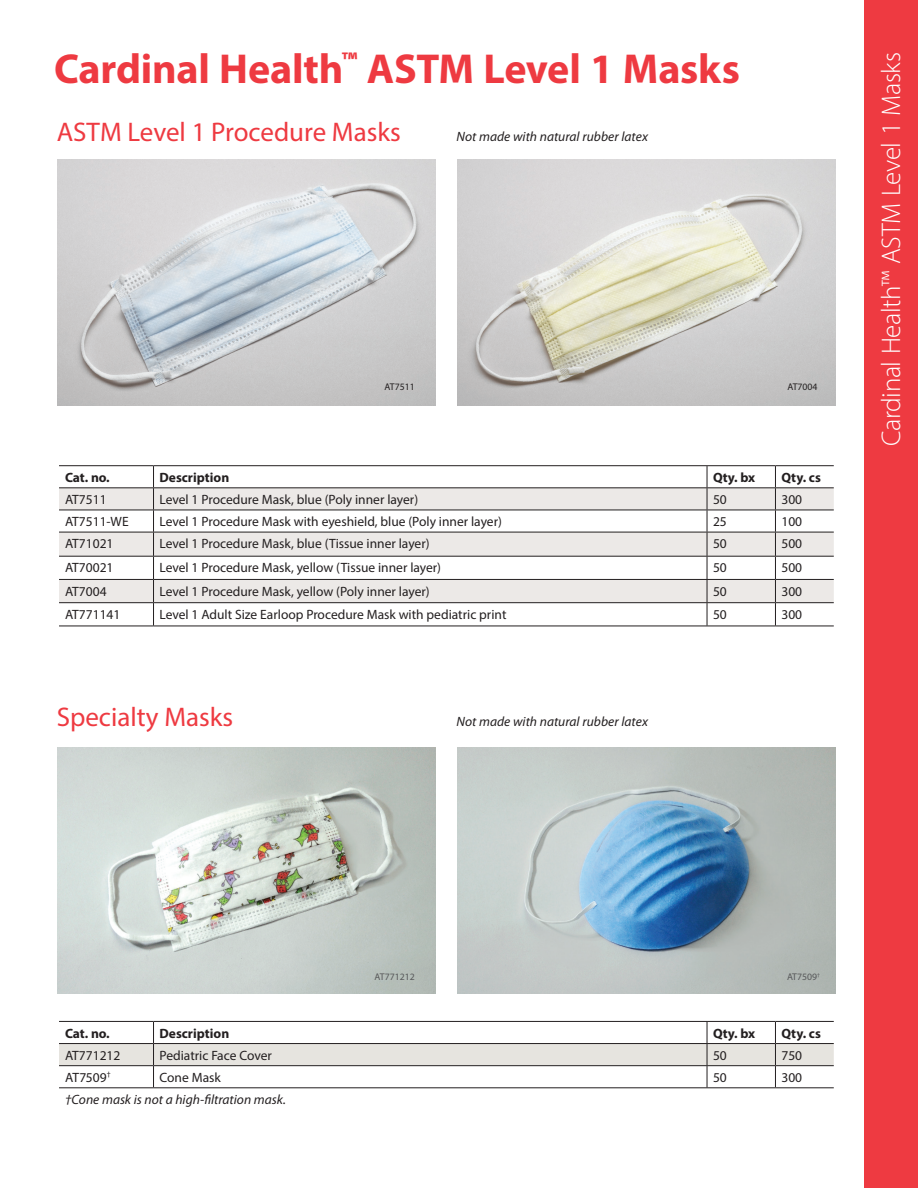
<style>
.page{position:relative;width:918px;height:1188px;background:#fff}
.page>*{position:absolute;margin:0;border:0;box-sizing:border-box;transform-origin:0 0}
.t1{font:700 42px "Myriad Pro";letter-spacing:-.005em;color:#ee3a41}
.t2{font:27px "Myriad Pro";color:#ee3a41}
.t3{font:300 27px "Myriad Pro";letter-spacing:-.015em;color:#fff}
.t4{font:13.5px "Myriad Pro";color:#231f20}
.t5{font:italic 13.5px "Myriad Pro";color:#231f20}
.t6{font:700 13.5px "Myriad Pro";color:#231f20}
.t7{font:9.75px "Myriad Pro";color:#57585a}
.t8{font:9.75px "Myriad Pro";color:#231f20}
</style>
<div class="page">
<div style="left:864px;top:0;width:54px;height:1188px;background:#ee3a41"></div>
<img style="left:457px;top:159px;width:378px;height:247px">
<hr style="left:59px;top:465px;width:95px;height:1px;background:#231f20">
<hr style="left:154px;top:465px;width:553px;height:1px;background:#231f20">
<hr style="left:707px;top:465px;width:68px;height:1px;background:#231f20">
<hr style="left:775px;top:465px;width:59px;height:1px;background:#231f20">
<svg style="left:59px;top:466px;width:775px;height:160px"></svg>
<hr style="left:59px;top:626px;width:95px;height:1px;background:#231f20">
<hr style="left:154px;top:626px;width:553px;height:1px;background:#231f20">
<hr style="left:707px;top:626px;width:68px;height:1px;background:#231f20">
<hr style="left:775px;top:626px;width:59px;height:1px;background:#231f20">
<img style="left:58px;top:159px;width:378px;height:247px">
<img style="left:58px;top:747px;width:378px;height:246px">
<img style="left:457px;top:747px;width:378px;height:246px">
<hr style="left:59px;top:1021px;width:95px;height:1px;background:#231f20">
<hr style="left:154px;top:1021px;width:553px;height:1px;background:#231f20">
<hr style="left:707px;top:1021px;width:68px;height:1px;background:#231f20">
<hr style="left:775px;top:1021px;width:59px;height:1px;background:#231f20">
<svg style="left:59px;top:1022px;width:775px;height:67px"></svg>
<hr style="left:59px;top:1087px;width:95px;height:1px;background:#231f20">
<hr style="left:154px;top:1087px;width:553px;height:1px;background:#231f20">
<hr style="left:707px;top:1087px;width:68px;height:1px;background:#231f20">
<hr style="left:775px;top:1087px;width:59px;height:1px;background:#231f20">
<h1 class="t1" style="left:54px;top:42px;width:688px">Cardinal Health<sup>™</sup> ASTM Level 1 Masks</h1>
<h2 class="t2" style="left:57px;top:115px;width:346px">ASTM Level 1 Procedure Masks</h2>
<p class="t5" style="left:457px;top:129px;width:193px">Not made with natural rubber latex</p>
<p class="t8" style="left:385px;top:380px;width:32px">AT7511</p>
<p class="t8" style="left:787px;top:380px;width:32px">AT7004</p>
<p class="t6" style="left:65px;top:468px;width:46px">Cat. no.</p>
<p class="t6" style="left:160px;top:468px;width:71px">Description</p>
<p class="t6" style="left:713px;top:468px;width:44px">Qty. bx</p>
<p class="t6" style="left:781px;top:468px;width:41px">Qty. cs</p>
<p class="t4" style="left:65px;top:491px;width:43px">AT7511</p>
<p class="t4" style="left:160px;top:491px;width:260px">Level 1 Procedure Mask, blue (Poly inner layer)</p>
<p class="t4" style="left:713px;top:491px;width:15px">50</p>
<p class="t4" style="left:781px;top:491px;width:22px">300</p>
<p class="t4" style="left:65px;top:513px;width:65px">AT7511-WE</p>
<p class="t4" style="left:160px;top:513px;width:344px">Level 1 Procedure Mask with eyeshield, blue (Poly inner layer)</p>
<p class="t4" style="left:713px;top:513px;width:15px">25</p>
<p class="t4" style="left:781px;top:513px;width:22px">100</p>
<p class="t4" style="left:65px;top:535px;width:50px">AT71021</p>
<p class="t4" style="left:160px;top:535px;width:272px">Level 1 Procedure Mask, blue (Tissue inner layer)</p>
<p class="t4" style="left:713px;top:535px;width:15px">50</p>
<p class="t4" style="left:781px;top:535px;width:22px">500</p>
<p class="t4" style="left:65px;top:559px;width:50px">AT70021</p>
<p class="t4" style="left:160px;top:559px;width:283px">Level 1 Procedure Mask, yellow (Tissue inner layer)</p>
<p class="t4" style="left:713px;top:559px;width:15px">50</p>
<p class="t4" style="left:781px;top:559px;width:22px">500</p>
<p class="t4" style="left:65px;top:583px;width:43px">AT7004</p>
<p class="t4" style="left:160px;top:583px;width:272px">Level 1 Procedure Mask, yellow (Poly inner layer)</p>
<p class="t4" style="left:713px;top:583px;width:15px">50</p>
<p class="t4" style="left:781px;top:583px;width:22px">300</p>
<p class="t4" style="left:65px;top:606px;width:57px">AT771141</p>
<p class="t4" style="left:160px;top:606px;width:348px">Level 1 Adult Size Earloop Procedure Mask with pediatric print</p>
<p class="t4" style="left:713px;top:606px;width:15px">50</p>
<p class="t4" style="left:781px;top:606px;width:22px">300</p>
<h2 class="t2" style="left:57px;top:700px;width:178px">Specialty Masks</h2>
<p class="t5" style="left:457px;top:714px;width:193px">Not made with natural rubber latex</p>
<h2 class="t3" style="left:875px;top:446px;width:396px;rotate:-90deg">Cardinal Health™ ASTM Level 1 Masks</h2>
<p class="t7" style="left:375px;top:971px;width:42px">AT771212</p>
<p class="t7" style="left:787px;top:971px;width:34px">AT7509<sup>†</sup></p>
<p class="t6" style="left:65px;top:1024px;width:46px">Cat. no.</p>
<p class="t6" style="left:160px;top:1024px;width:71px">Description</p>
<p class="t6" style="left:713px;top:1024px;width:44px">Qty. bx</p>
<p class="t6" style="left:781px;top:1024px;width:41px">Qty. cs</p>
<p class="t4" style="left:65px;top:1047px;width:57px">AT771212</p>
<p class="t4" style="left:160px;top:1047px;width:114px">Pediatric Face Cover</p>
<p class="t4" style="left:713px;top:1047px;width:15px">50</p>
<p class="t4" style="left:781px;top:1047px;width:22px">750</p>
<p class="t4" style="left:65px;top:1069px;width:47px">AT7509<sup>†</sup></p>
<p class="t4" style="left:160px;top:1069px;width:63px">Cone Mask</p>
<p class="t4" style="left:713px;top:1069px;width:15px">50</p>
<p class="t4" style="left:781px;top:1069px;width:22px">300</p>
<p class="t5" style="left:65px;top:1092px;width:223px">†Cone mask is not a high-filtration mask.</p>
</div>
